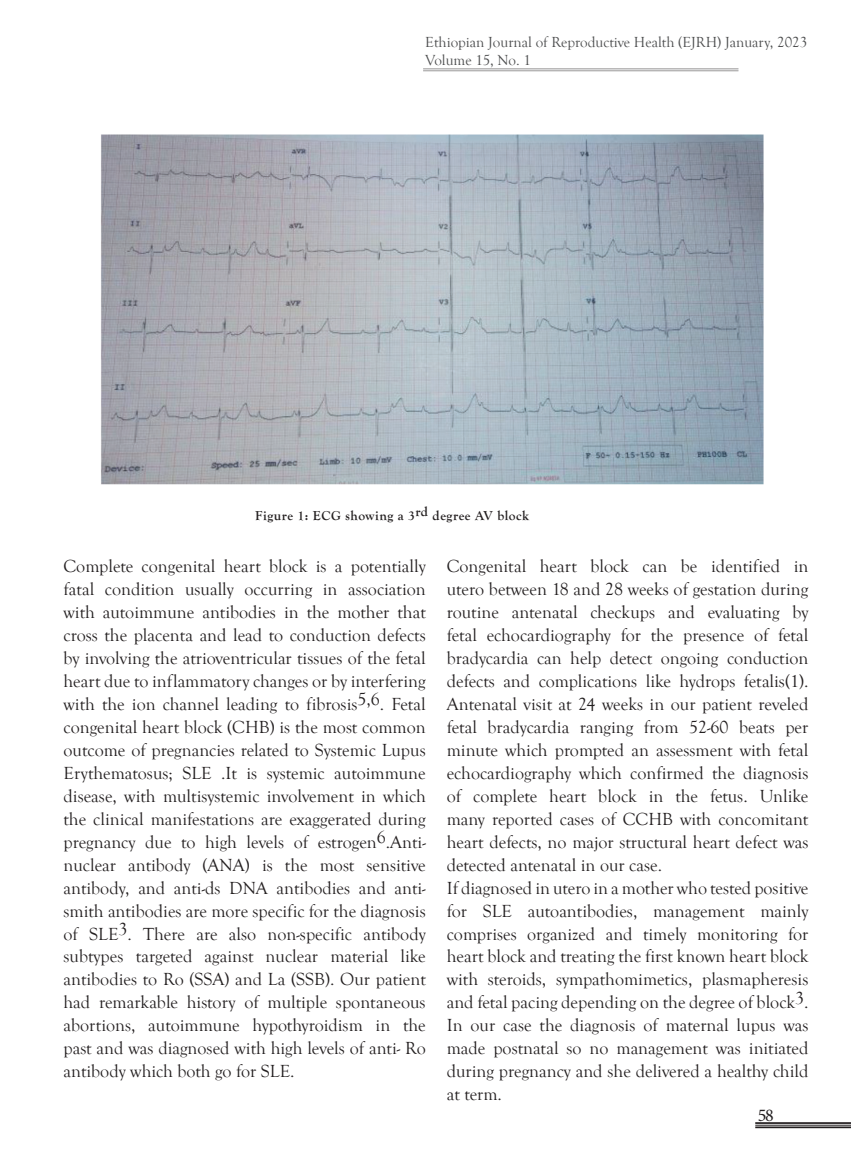
<style>
.page{position:relative;width:851px;height:1170px;background:#fff}
.page>*{position:absolute;margin:0;border:0;box-sizing:border-box;transform-origin:0 0}
.t1{font:18px/23px "Goudy Old Style T";color:#231f20;text-align:justify}
.t2{font:18px "Minion Pro";color:#231f20}
.t3{font:15px/18px "Goudy Old Style T";color:#4b4c4d}
.t4{font:700 13.5px "Goudy Old Style T";letter-spacing:.04em;color:#231f20}
</style>
<div class="page">
<hr style="left:423px;top:68px;width:315px;height:3px;background:#a8a9ad">
<hr style="left:423px;top:68px;width:315px;height:1px;background:#231f20">
<hr style="left:423px;top:70px;width:315px;height:1px;background:#231f20">
<hr style="left:755px;top:1122px;width:95px;height:1px;background:#231f20">
<hr style="left:755px;top:1124px;width:95px;height:1px;background:#231f20">
<hr style="left:755px;top:1126px;width:95px;height:2px;background:#231f20">
<img style="left:101px;top:134px;width:663px;height:351px">
<p class="t3" style="left:425px;top:33px;width:383px">Ethiopian Journal of Reproductive Health (EJRH) January, 2023<br>Volume 15, No. 1</p>
<p class="t4" style="left:255px;top:508px;width:275px">Figure 1: ECG showing a 3rd degree AV block</p>
<p class="t1" style="left:63px;top:555px;width:364px">Complete congenital heart block is a potentially fatal condition usually occurring in association with autoimmune antibodies in the mother that cross the placenta and lead to conduction defects by involving the atrioventricular tissues of the fetal heart due to inflammatory changes or by interfering with the ion channel leading to fibrosis5,6. Fetal congenital heart block (CHB) is the most common outcome of pregnancies related to Systemic Lupus Erythematosus; SLE .It is systemic autoimmune disease, with multisystemic involvement in which the clinical manifestations are exaggerated during pregnancy due to high levels of estrogen6.Anti&shy;nuclear antibody (ANA) is the most sensitive antibody, and anti-ds DNA antibodies and anti&shy;smith antibodies are more specific for the diagnosis of SLE3. There are also non-specific antibody subtypes targeted against nuclear material like antibodies to Ro (SSA) and La (SSB). Our patient had remarkable history of multiple spontaneous abortions, autoimmune hypothyroidism in the past and was diagnosed with high levels of anti- Ro antibody which both go for SLE.</p>
<p class="t1" style="left:446px;top:555px;width:363px;text-align:left">Congenital heart block can be identified in utero between 18 and 28 weeks of gestation during routine antenatal checkups and evaluating by fetal echocardiography for the presence of fetal bradycardia can help detect ongoing conduction defects and complications like hydrops fetalis(1).<br>Antenatal visit at 24 weeks in our patient reveled fetal bradycardia ranging from 52-60 beats per minute which prompted an assessment with fetal echocardiography which confirmed the diagnosis of complete heart block in the fetus. Unlike many reported cases of CCHB with concomitant heart defects, no major structural heart defect was detected antenatal in our case.<br>If diagnosed in utero in a mother who tested positive for SLE autoantibodies, management mainly comprises organized and timely monitoring for heart block and treating the first known heart block with steroids, sympathomimetics, plasmapheresis and fetal pacing depending on the degree of block3.<br>In our case the diagnosis of maternal lupus was made postnatal so no management was initiated during pregnancy and she delivered a healthy child at term.</p>
<p class="t2" style="left:757px;top:1103px;width:17px">58</p>
</div>
